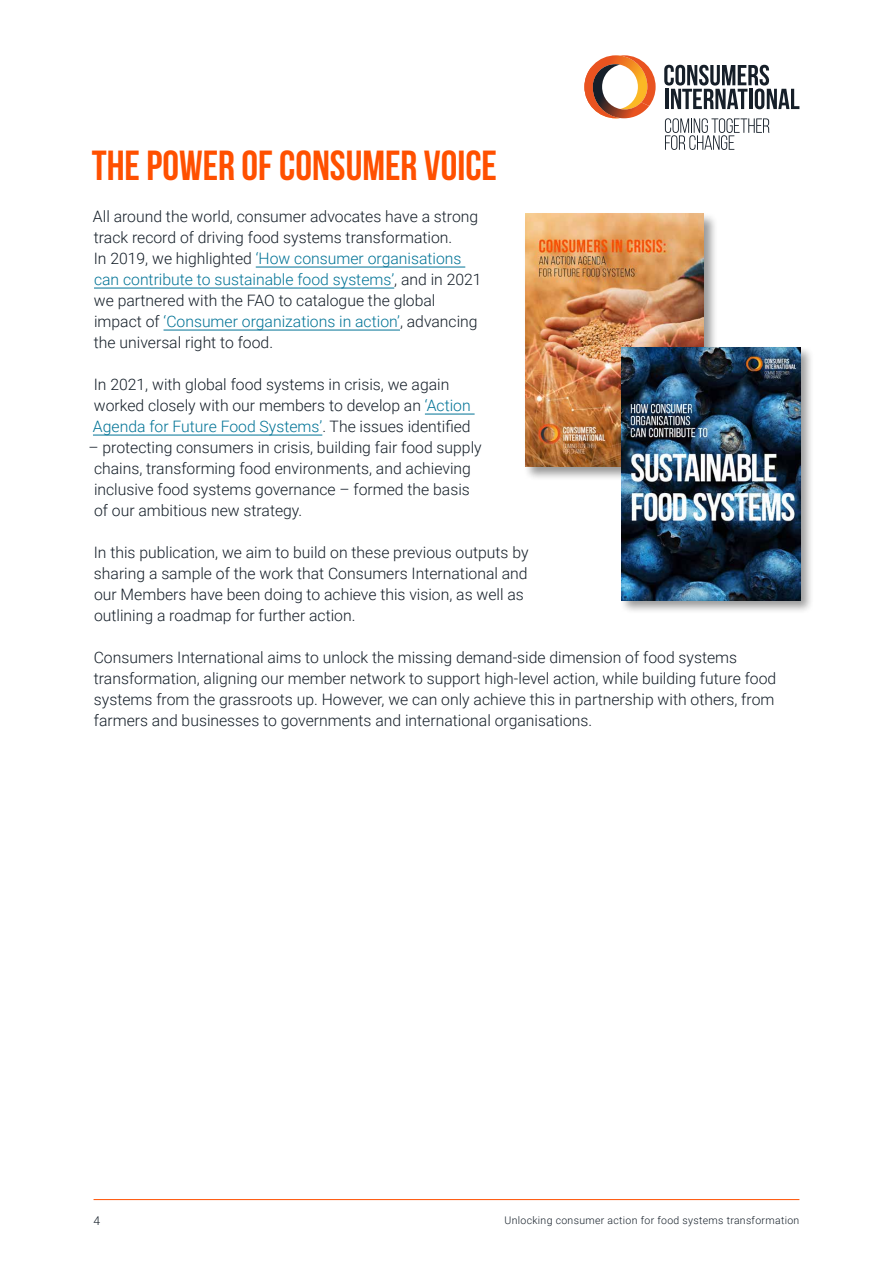
<style>
.page{position:relative;width:893px;height:1263px;background:#fff}
.page>*{position:absolute;margin:0;border:0;box-sizing:border-box;transform-origin:0 0}
.t1{font:700 42px "Bebas Neue";color:#ff5000}
.t2{font:300 15.75px/21px "Roboto";color:#141e28}
.t3{font:300 12px "Roboto";color:#141e28}
.t4{font:300 10.5px "Roboto";letter-spacing:.03em;color:#141e28}
.s1{color:#007396}
</style>
<div class="page">
<hr style="left:94px;top:1199px;width:705px;height:1px;background:#ff5000">
<svg style="left:584px;top:55px;width:72px;height:63px"></svg>
<svg style="left:664px;top:65px;width:135px;height:44px"></svg>
<svg style="left:665px;top:118px;width:104px;height:32px"></svg>
<hr style="left:256px;top:267px;width:209px;height:1px;background:#007396">
<hr style="left:94px;top:288px;width:300px;height:1px;background:#007396">
<hr style="left:164px;top:330px;width:236px;height:1px;background:#007396">
<hr style="left:425px;top:414px;width:50px;height:1px;background:#007396">
<hr style="left:93px;top:435px;width:229px;height:1px;background:#007396">
<div style="left:523px;top:212px;width:195px;height:269px;background:#000;opacity:.4"></div>
<img style="left:525px;top:214px;width:179px;height:252px">
<div style="left:620px;top:346px;width:195px;height:269px;background:#000;opacity:.4"></div>
<img style="left:621px;top:347px;width:179px;height:253px">
<h1 class="t1" style="left:92px;top:142px;width:407px">THE POWER OF CONSUMER VOICE</h1>
<p class="t2" style="left:93px;top:205px;width:390px">All around the world, consumer advocates have a strong track record of driving food systems transformation.<br>In 2019, we highlighted <span class="s1">‘How consumer organisations can contribute to sustainable food systems’</span>, and in 2021 we partnered with the FAO to catalogue the global impact of <span class="s1">‘Consumer organizations in action’</span>, advancing the universal right to food.</p>
<p class="t2" style="left:93px;top:373px;width:379px">In 2021, with global food systems in crisis, we again worked closely with our members to develop an <span class="s1">‘Action<br>Agenda for Future Food Systems’</span>. The issues identified</p>
<p class="t2" style="left:94px;top:436px;width:389px;text-indent:-6px">– protecting consumers in crisis, building fair food supply chains, transforming food environments, and achieving inclusive food systems governance – formed the basis of our ambitious new strategy.</p>
<p class="t2" style="left:94px;top:541px;width:436px">In this publication, we aim to build on these previous outputs by sharing a sample of the work that Consumers International and our Members have been doing to achieve this vision, as well as outlining a roadmap for further action.</p>
<p class="t2" style="left:94px;top:646px;width:684px">Consumers International aims to unlock the missing demand-side dimension of food systems transformation, aligning our member network to support high-level action, while building future food systems from the grassroots up. However, we can only achieve this in partnership with others, from farmers and businesses to governments and international organisations.</p>
<p class="t3" style="left:94px;top:1212px;width:8px">4</p>
<p class="t4" style="left:505px;top:1213px;width:296px">Unlocking consumer action for food systems transformation</p>
</div>
